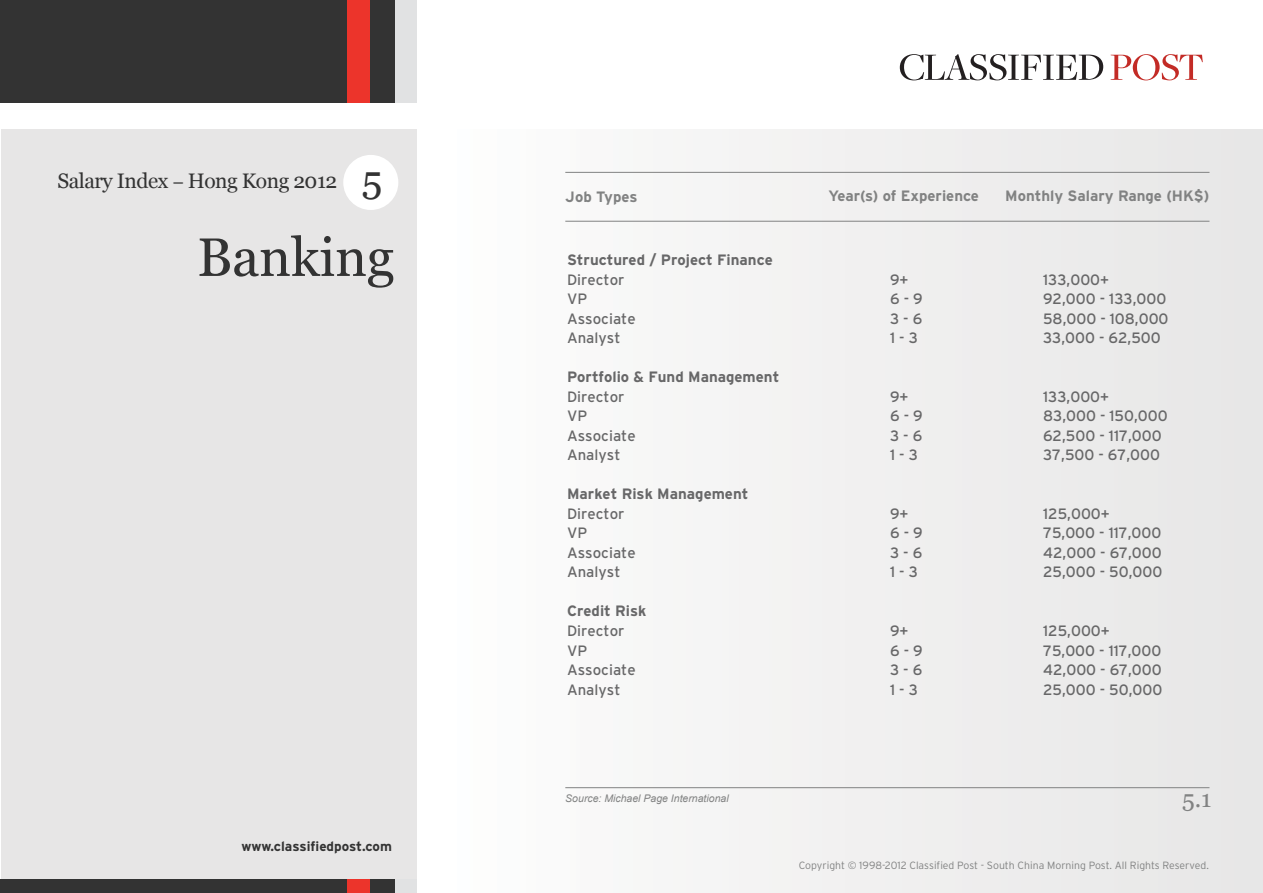
<style>
.page{position:relative;width:1263px;height:893px;background:#fff}
.page>*{position:absolute;margin:0;border:0;box-sizing:border-box;transform-origin:0 0}
.t1{font:54px "Georgia";letter-spacing:-.005em;color:#333}
.t2{font:39px "Georgia";color:#333}
.t3{font:24px "Georgia";color:#818282}
.t4{font:21px "Georgia";letter-spacing:-.025em;color:#333}
.t5{font:15px "Interstate";color:#676768}
.t6{font:700 15px/19.5px "Interstate";color:#676768}
.t7{font:700 15px "Interstate";color:#818282}
.t8{font:700 13.5px "Interstate";color:#333}
.t9{font:300 10.5px "Interstate";color:#818282}
.t10{font:italic 10.5px "Arial";color:#818282}
.s1{font-family:"Adobe Ming Std";font-weight:300}
.s2{font-weight:400}
</style>
<div class="page">
<div style="left:417px;top:129px;width:846px;height:764px;background:linear-gradient(to right,#fefefe,#e6e6e5)"></div>
<div style="left:1px;top:129px;width:416px;height:764px;background:#e7e6e6"></div>
<div style="left:0;top:0;width:348px;height:102px;background:#333"></div>
<div style="left:394px;top:0;width:23px;height:102px;background:#e1e2e3"></div>
<div style="left:348px;top:0;width:22px;height:102px;background:#ec342b"></div>
<div style="left:370px;top:0;width:24px;height:102px;background:#333"></div>
<div style="left:0;top:880px;width:348px;height:13px;background:#333"></div>
<div style="left:394px;top:880px;width:23px;height:13px;background:#e1e2e3"></div>
<div style="left:348px;top:880px;width:22px;height:13px;background:#ec342b"></div>
<div style="left:370px;top:880px;width:24px;height:13px;background:#333"></div>
<hr style="left:565px;top:172px;width:644px;height:1px;background:#818282">
<hr style="left:565px;top:221px;width:644px;height:1px;background:#818282">
<hr style="left:565px;top:787px;width:644px;height:1px;background:#818282">
<div style="left:343px;top:155px;width:55px;height:55px;background:#fff;border-radius:50%"></div>
<svg style="left:1110px;top:54px;width:93px;height:26px"></svg>
<svg style="left:900px;top:54px;width:203px;height:26px"></svg>
<p class="t4" style="left:58px;top:169px;width:281px">Salary Index <span class="s1">-</span> Hong Kong 2012</p>
<p class="t2" style="left:362px;top:157px;width:22px">5</p>
<p class="t1" style="left:197px;top:227px;width:199px">Banking</p>
<p class="t8" style="left:241px;top:839px;width:152px">www.classifiedpost.com</p>
<p class="t7" style="left:565px;top:188px;width:74px">Job Types</p>
<p class="t7" style="left:828px;top:187px;width:152px">Year(s) of Experience</p>
<p class="t7" style="left:1005px;top:187px;width:205px">Monthly Salary Range (HK$)</p>
<p class="t6" style="left:567px;top:250px;width:207px">Structured / Project Finance<br><span class="s2">Director</span></p>
<p class="t5" style="left:890px;top:271px;width:20px">9+</p>
<p class="t5" style="left:1043px;top:271px;width:67px">133,000+</p>
<p class="t5" style="left:567px;top:291px;width:22px">VP</p>
<p class="t5" style="left:890px;top:291px;width:34px">6 - 9</p>
<p class="t5" style="left:1043px;top:291px;width:125px">92,000 - 133,000</p>
<p class="t5" style="left:567px;top:310px;width:70px">Associate</p>
<p class="t5" style="left:890px;top:310px;width:34px">3 - 6</p>
<p class="t5" style="left:1043px;top:310px;width:127px">58,000 - 108,000</p>
<p class="t5" style="left:567px;top:330px;width:55px">Analyst</p>
<p class="t5" style="left:890px;top:330px;width:29px">1 - 3</p>
<p class="t5" style="left:1043px;top:330px;width:119px">33,000 - 62,500</p>
<p class="t6" style="left:567px;top:367px;width:214px">Portfolio &amp; Fund Management<br><span class="s2">Director</span></p>
<p class="t5" style="left:890px;top:388px;width:20px">9+</p>
<p class="t5" style="left:1043px;top:388px;width:67px">133,000+</p>
<p class="t5" style="left:567px;top:408px;width:22px">VP</p>
<p class="t5" style="left:890px;top:408px;width:34px">6 - 9</p>
<p class="t5" style="left:1043px;top:408px;width:126px">83,000 - 150,000</p>
<p class="t5" style="left:567px;top:427px;width:70px">Associate</p>
<p class="t5" style="left:890px;top:427px;width:34px">3 - 6</p>
<p class="t5" style="left:1043px;top:427px;width:120px">62,500 - 117,000</p>
<p class="t5" style="left:567px;top:447px;width:55px">Analyst</p>
<p class="t5" style="left:890px;top:447px;width:29px">1 - 3</p>
<p class="t5" style="left:1043px;top:447px;width:118px">37,500 - 67,000</p>
<p class="t6" style="left:567px;top:484px;width:183px">Market Risk Management<br><span class="s2">Director</span></p>
<p class="t5" style="left:890px;top:505px;width:20px">9+</p>
<p class="t5" style="left:1043px;top:505px;width:68px">125,000+</p>
<p class="t5" style="left:567px;top:525px;width:22px">VP</p>
<p class="t5" style="left:890px;top:525px;width:34px">6 - 9</p>
<p class="t5" style="left:1043px;top:525px;width:120px">75,000 - 117,000</p>
<p class="t5" style="left:567px;top:544px;width:70px">Associate</p>
<p class="t5" style="left:890px;top:544px;width:34px">3 - 6</p>
<p class="t5" style="left:1043px;top:544px;width:120px">42,000 - 67,000</p>
<p class="t5" style="left:567px;top:564px;width:55px">Analyst</p>
<p class="t5" style="left:890px;top:564px;width:29px">1 - 3</p>
<p class="t5" style="left:1043px;top:564px;width:121px">25,000 - 50,000</p>
<p class="t6" style="left:567px;top:601px;width:81px">Credit Risk<br><span class="s2">Director</span></p>
<p class="t5" style="left:890px;top:622px;width:20px">9+</p>
<p class="t5" style="left:1043px;top:622px;width:68px">125,000+</p>
<p class="t5" style="left:567px;top:642px;width:22px">VP</p>
<p class="t5" style="left:890px;top:642px;width:34px">6 - 9</p>
<p class="t5" style="left:1043px;top:642px;width:120px">75,000 - 117,000</p>
<p class="t5" style="left:567px;top:661px;width:70px">Associate</p>
<p class="t5" style="left:890px;top:661px;width:34px">3 - 6</p>
<p class="t5" style="left:1043px;top:661px;width:120px">42,000 - 67,000</p>
<p class="t5" style="left:567px;top:681px;width:55px">Analyst</p>
<p class="t5" style="left:890px;top:681px;width:29px">1 - 3</p>
<p class="t5" style="left:1043px;top:681px;width:121px">25,000 - 50,000</p>
<p class="t10" style="left:565px;top:791px;width:165px">Source: Michael Page International</p>
<p class="t3" style="left:1182px;top:785px;width:31px">5.1</p>
<p class="t9" style="left:799px;top:860px;width:412px">Copyright © 1998-2012 Classified Post - South China Morning Post. All Rights Reserved.</p>
</div>
